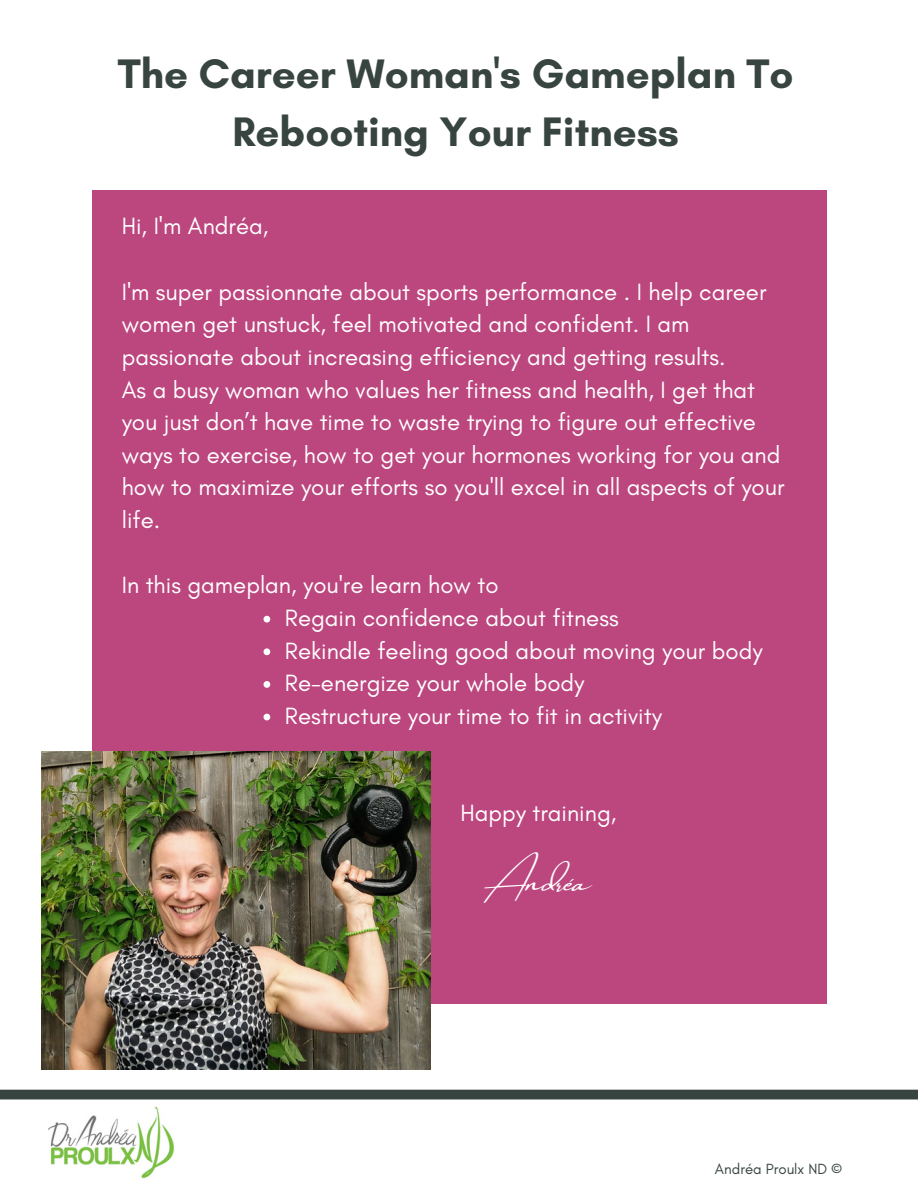
<style>
.page{position:relative;width:918px;height:1188px;background:#fff}
.page>*{position:absolute;margin:0;border:0;box-sizing:border-box;transform-origin:0 0}
.t1{font:700 42px/58.3px "Glacial Indifference";color:#374440;text-align:center}
.t2{font:24px/32.7px "Glacial Indifference";color:#fff}
.t3{font:23.7px "Amsterdam Two Slant";color:#fff}
.t4{font:15px "Glacial Indifference";color:#374440}
</style>
<div class="page">
<div style="left:92px;top:190px;width:734px;height:814px;background:#bc467e"></div>
<img style="left:42px;top:751px;width:389px;height:318px">
<svg style="left:264px;top:616px;width:6px;height:7px"></svg>
<svg style="left:264px;top:648px;width:6px;height:7px"></svg>
<svg style="left:264px;top:681px;width:6px;height:7px"></svg>
<svg style="left:264px;top:714px;width:6px;height:6px"></svg>
<img style="left:48px;top:1106px;width:126px;height:73px">
<div style="left:0;top:1090px;width:918px;height:9px;background:#374440"></div>
<h1 class="t1" style="left:118px;top:44px;width:677px">The Career Woman's Gameplan To<br>Rebooting Your Fitness</h1>
<p class="t2" style="left:122px;top:210px;width:148px">Hi, I'm Andréa,</p>
<p class="t2" style="left:122px;top:275px;width:664px">I'm super passionnate about sports performance . I help career women get unstuck, feel motivated and confident. I am passionate about increasing efficiency and getting results.<br>As a busy woman who values her fitness and health, I get that you just don’t have time to waste trying to figure out effective ways to exercise, how to get your hormones working for you and how to maximize your efforts so you'll excel in all aspects of your life.</p>
<p class="t2" style="left:122px;top:569px;width:378px">In this gameplan, you're learn how to</p>
<p class="t2" style="left:285px;top:601px;width:479px">Regain confidence about fitness<br>Rekindle feeling good about moving your body Re-energize your whole body<br>Restructure your time to fit in activity</p>
<p class="t2" style="left:461px;top:796px;width:157px">Happy training,</p>
<p class="t3" style="left:490px;top:870px;width:99px">Andréa</p>
<p class="t4" style="left:715px;top:1160px;width:129px">Andréa Proulx ND ©</p>
</div>
